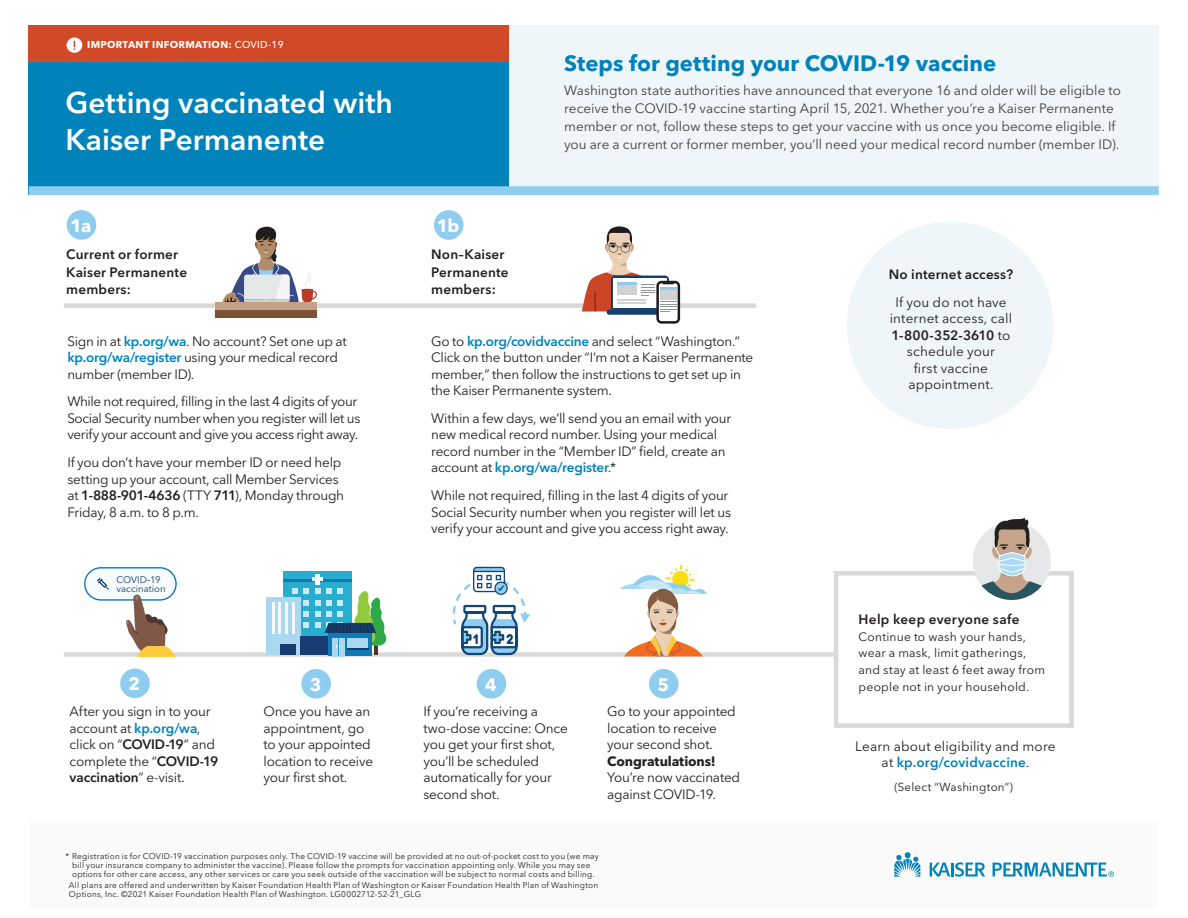
<style>
.page{position:relative;width:1188px;height:918px;background:#fff}
.page>*{position:absolute;margin:0;border:0;box-sizing:border-box;transform-origin:0 0}
.KP_Title_1{font:600 29.7px/37.2px "Avenir Next LT Pro";color:#fff}
.KP_Introduction{font:700 22.05px "Avenir Next LT Pro";color:#0082bb}
.KP_Body{font:700 18px "Avenir Next LT Pro";color:#fff}
.KP_Body-2{font:13.5px/16.5px "Avenir Next LT Pro";letter-spacing:-.02em;color:#231f20}
.KP_Introduction-2{font:13.5px/18px "Avenir Next LT Pro";color:#40413c}
.KP_Body-3{font:13.5px/16.5px "Avenir Next LT Pro";letter-spacing:.01em;color:#231f20;text-align:center}
.KP_Body-4{font:600 13.5px/17.2px "Avenir Next LT Pro";letter-spacing:.015em;color:#231f20}
.KP_Subhead_2{font:600 13.5px "Avenir Next LT Pro";letter-spacing:.025em;color:#231f20}
.KP_Body-5{font:12.15px/16.5px "Avenir Next LT Pro";letter-spacing:.015em;color:#231f20}
.KP_Bullet__Numbered{font:11.55px "Avenir Next LT Pro";letter-spacing:.015em;color:#231f20}
.t1{font:700 9.9px "Avenir Next LT Pro";letter-spacing:.03em;color:#fff}
.t2{font:9.6px/8.4px "Avenir Next LT Pro";color:#143e6f}
.t3{font:8.25px/9px "Avenir Next LT Pro";letter-spacing:.025em;color:#231f20;text-align:center}
.s1{font-weight:500}
.s2{font-weight:600;color:#0082bb}
.s3{font-weight:600}
.s4{font-weight:700}
</style>
<div class="page">
<div style="left:509px;top:25px;width:650px;height:170px;background:#eff6f9"></div>
<div style="left:29px;top:25px;width:480px;height:170px;background:#0082bb"></div>
<div style="left:29px;top:186px;width:1130px;height:9px;background:#8fcdf0"></div>
<div style="left:29px;top:25px;width:480px;height:37px;background:#d04a27"></div>
<svg style="left:67px;top:37px;width:15px;height:16px"></svg>
<div style="left:834px;top:571px;width:240px;height:157px;border:4px solid #d9d9d8"></div>
<svg style="left:970px;top:518px;width:84px;height:82px"></svg>
<div style="left:67px;top:210px;width:29px;height:30px;background:#8fcdf0;border-radius:50%"></div>
<div style="left:434px;top:210px;width:30px;height:30px;background:#8fcdf0;border-radius:50%"></div>
<div style="left:64px;top:652px;width:770px;height:5px;background:#d9d9d8"></div>
<div style="left:29px;top:821px;width:1129px;height:87px;background:#fafafa"></div>
<svg style="left:894px;top:852px;width:26px;height:25px"></svg>
<svg style="left:930px;top:862px;width:55px;height:15px"></svg>
<svg style="left:993px;top:863px;width:121px;height:14px"></svg>
<div style="left:284px;top:571px;width:68px;height:84px;background:#28add0"></div>
<svg style="left:292px;top:589px;width:5px;height:5px"></svg>
<svg style="left:304px;top:589px;width:5px;height:5px"></svg>
<svg style="left:304px;top:612px;width:5px;height:5px"></svg>
<svg style="left:304px;top:600px;width:5px;height:5px"></svg>
<svg style="left:304px;top:623px;width:5px;height:5px"></svg>
<div style="left:266px;top:598px;width:34px;height:57px;background:#a9d8f0"></div>
<div style="left:300px;top:636px;width:31px;height:19px;background:#173d72"></div>
<div style="left:280px;top:644px;width:16px;height:11px;background:#173d72"></div>
<hr style="left:272px;top:603px;width:2px;height:31px;background:#f3f9fd">
<hr style="left:279px;top:603px;width:2px;height:31px;background:#f3f9fd">
<hr style="left:285px;top:603px;width:3px;height:31px;background:#f3f9fd">
<hr style="left:292px;top:603px;width:3px;height:31px;background:#f3f9fd">
<hr style="left:284px;top:579px;width:68px;height:3px;background:#0e79b7">
<div style="left:332px;top:638px;width:12px;height:19px;background:#a9d8f0"></div>
<svg style="left:315px;top:589px;width:71px;height:67px"></svg>
<hr style="left:316px;top:574px;width:4px;height:11px;background:#fff">
<hr style="left:312px;top:577px;width:11px;height:4px;background:#fff">
<svg style="left:453px;top:567px;width:77px;height:88px"></svg>
<div style="left:666px;top:565px;width:29px;height:28px;border:11px dashed #fbdd11;border-radius:50%"></div>
<div style="left:668px;top:567px;width:24px;height:24px;border:6px dashed #fbdd11;border-radius:50%"></div>
<svg style="left:671px;top:570px;width:18px;height:18px"></svg>
<div style="left:671px;top:569px;width:19px;height:20px;border:2px solid #fff;border-radius:50%"></div>
<svg style="left:620px;top:575px;width:87px;height:81px"></svg>
<div style="left:301px;top:669px;width:30px;height:30px;background:#8fcdf0;border-radius:50%"></div>
<div style="left:477px;top:669px;width:29px;height:30px;background:#8fcdf0;border-radius:50%"></div>
<div style="left:649px;top:669px;width:30px;height:30px;background:#8fcdf0;border-radius:50%"></div>
<div style="left:64px;top:303px;width:692px;height:5px;background:#d9d9d8"></div>
<div style="left:215px;top:305px;width:102px;height:13px;background:#7a5336"></div>
<svg style="left:223px;top:227px;width:94px;height:75px"></svg>
<div style="left:215px;top:302px;width:102px;height:8px;background:#c3a087"></div>
<svg style="left:582px;top:226px;width:98px;height:98px"></svg>
<div style="left:85px;top:568px;width:91px;height:32px;background:#f6fbfe;border-radius:16px"></div>
<div style="left:84px;top:567px;width:93px;height:34px;border:1px solid #0978b5;border-radius:16px"></div>
<svg style="left:97px;top:578px;width:12px;height:12px"></svg>
<svg style="left:124px;top:594px;width:51px;height:62px"></svg>
<div style="left:120px;top:669px;width:30px;height:29px;background:#8fcdf0;border-radius:50%"></div>
<div style="left:847px;top:222px;width:207px;height:207px;background:#eff6f9;border-radius:50%"></div>
<p class="t1" style="left:87px;top:38px;width:198px">IMPORTANT INFORMATION: <span class="s1">COVID-19</span></p>
<p class="KP_Title_1" style="left:65px;top:84px;width:329px">Getting vaccinated with<br>Kaiser Permanente</p>
<p class="KP_Body" style="left:71px;top:214px;width:22px">1a</p>
<p class="KP_Body" style="left:437px;top:214px;width:24px">1b</p>
<p class="KP_Introduction" style="left:564px;top:49px;width:434px">Steps for getting your COVID-19 vaccine</p>
<p class="KP_Introduction-2" style="left:564px;top:82px;width:558px">Washington state authorities have announced that everyone 16 and older will be eligible to receive the COVID-19 vaccine starting April 15, 2021. Whether you’re a Kaiser Permanente member or not, follow these steps to get your vaccine with us once you become eligible. If you are a current or former member, you’ll need your medical record number (member ID).</p>
<p class="KP_Body-4" style="left:66px;top:246px;width:122px">Current or former<br>Kaiser Permanente members:</p>
<p class="KP_Body-4" style="left:431px;top:246px;width:79px">Non–Kaiser<br>Permanente members:</p>
<p class="KP_Body-2" style="left:67px;top:333px;width:281px">Sign in at <span class="s2">kp.org/wa</span>. No account? Set one up at <span class="s2">kp.org/wa/register</span> using your medical record number (member ID).</p>
<p class="KP_Body-2" style="left:67px;top:393px;width:294px">While not required, filling in the last 4 digits of your<br>Social Security number when you register will let us verify your account and give you access right away.</p>
<p class="KP_Body-2" style="left:67px;top:454px;width:278px">If you don’t have your member ID or need help setting up your account, call Member Services at <span class="s3">1-888-901-4636</span> (TTY <span class="s3">711</span>), Monday through Friday, 8 a.m. to 8 p.m.</p>
<p class="t2" style="left:117px;top:576px;width:51px">COVID–19 vaccination</p>
<p class="KP_Body-2" style="left:431px;top:333px;width:324px">Go to <span class="s2">kp.org/covidvaccine</span> and select “Washington.” Click on the button under “I’m not a Kaiser Permanente member,” then follow the instructions to get set up in the Kaiser Permanente system.</p>
<p class="KP_Body-2" style="left:431px;top:410px;width:302px">Within a few days, we’ll send you an email with your new medical record number. Using your medical record number in the “Member ID” field, create an account at <span class="s2">kp.org/wa/register</span>.*</p>
<p class="KP_Body-2" style="left:431px;top:487px;width:301px">While not required, filling in the last 4 digits of your<br>Social Security number when you register will let us verify your account and give you access right away.</p>
<p class="KP_Body" style="left:129px;top:673px;width:13px">2</p>
<p class="KP_Body-2" style="left:70px;top:703px;width:150px">After you sign in to your account at <span class="s2">kp.org/wa</span>, click on “<span class="s3">COVID-19</span>” and complete the “<span class="s3">COVID-19 vaccination</span>” e-visit.</p>
<p class="KP_Body" style="left:310px;top:673px;width:13px">3</p>
<p class="KP_Body" style="left:485px;top:673px;width:13px">4</p>
<p class="KP_Body" style="left:657px;top:673px;width:13px">5</p>
<p class="KP_Body-2" style="left:264px;top:703px;width:111px">Once you have an appointment, go to your appointed location to receive your first shot.</p>
<p class="KP_Body-2" style="left:423px;top:703px;width:146px">If you’re receiving a two-dose vaccine: Once you get your first shot, you’ll be scheduled automatically for your second shot.</p>
<p class="KP_Body-2" style="left:607px;top:703px;width:134px">Go to your appointed location to receive your second shot.<br><span class="s4">Congratulations!<br></span>You’re now vaccinated against COVID-19.</p>
<p class="t3" style="left:65px;top:851px;width:535px">* Registration is for COVID-19 vaccination purposes only. The COVID-19 vaccine will be provided at no out-of-pocket cost to you (we may bill your insurance company to administer the vaccine). Please follow the prompts for vaccination appointing only. While you may see options for other care access, any other services or care you seek outside of the vaccination will be subject to normal costs and billing.</p>
<p class="t3" style="left:69px;top:881px;width:531px;text-align:left">All plans are offered and underwritten by Kaiser Foundation Health Plan of Washington or Kaiser Foundation Health Plan of Washington<br>Options, Inc. ©2021 Kaiser Foundation Health Plan of Washington. LG0002712-52-21_GLG</p>
<p class="KP_Body-4" style="left:889px;top:265px;width:126px">No internet access?</p>
<p class="KP_Body-3" style="left:890px;top:294px;width:124px">If you do not have internet access, call<br><span class="s3">1-800-352-3610</span> to schedule your<br>first vaccine appointment.</p>
<p class="KP_Subhead_2" style="left:859px;top:612px;width:163px">Help keep everyone safe</p>
<p class="KP_Body-5" style="left:859px;top:628px;width:188px">Continue to wash your hands, wear a mask, limit gatherings, and stay at least 6 feet away from people not in your household.</p>
<p class="KP_Body-3" style="left:855px;top:738px;width:202px">Learn about eligibility and more at <span class="s2">kp.org/covidvaccine</span>.</p>
<p class="KP_Bullet__Numbered" style="left:895px;top:780px;width:120px">(Select “Washington”)</p>
</div>
